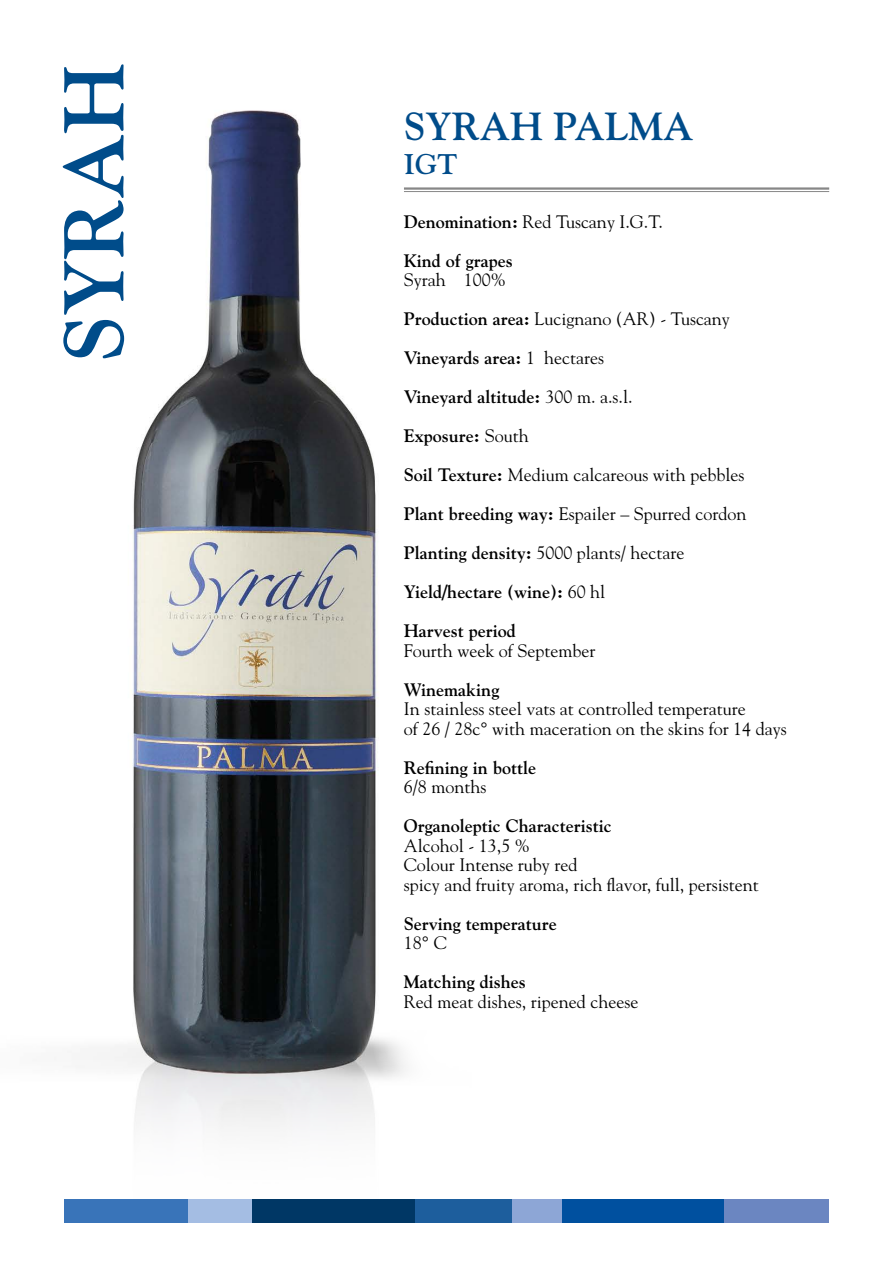
<style>
.page{position:relative;width:893px;height:1263px;background:#fff}
.page>*{position:absolute;margin:0;border:0;box-sizing:border-box;transform-origin:0 0}
.t1{font:700 84px "Goudy";color:#004c8a}
.t2{font:700 39px "Goudy";color:#004c8a}
.t3{font:700 28.35px "Goudy";color:#004c8a}
.t4{font:700 18px/39px "Goudy";color:#000}
.t5{font:18px/19.5px "Goudy";color:#000}
.s1{font-weight:400}
</style>
<div class="page">
<img style="left:93px;top:110px;width:285px;height:1019px">
<svg style="left:369px;top:975px;width:37px;height:145px"></svg>
<hr style="left:404px;top:187px;width:425px;height:3px;background:#878787">
<hr style="left:404px;top:191px;width:425px;height:1px;background:#878787">
<div style="left:64px;top:1199px;width:124px;height:23px;background:#3974b9"></div>
<div style="left:188px;top:1199px;width:64px;height:23px;background:#a4bde3"></div>
<div style="left:252px;top:1199px;width:163px;height:23px;background:#003765"></div>
<div style="left:561px;top:1199px;width:163px;height:23px;background:#00509f"></div>
<div style="left:415px;top:1199px;width:98px;height:23px;background:#1d5e9d"></div>
<div style="left:512px;top:1199px;width:49px;height:23px;background:#8da6d6"></div>
<div style="left:724px;top:1199px;width:105px;height:23px;background:#6b86c1"></div>
<h1 class="t1" style="left:44px;top:362px;width:300px;rotate:-90deg">SYRAH</h1>
<h2 class="t2" style="left:404px;top:103px;width:291px">SYRAH PALMA</h2>
<h3 class="t3" style="left:404px;top:148px;width:55px">IGT</h3>
<p class="t4" style="left:404px;top:202px;width:261px">Denomination: <span class="s1">Red Tuscany I.G.T.<br></span>Kind of grapes</p>
<p class="t4" style="left:404px;top:260px;width:344px"><span class="s1">Syrah 100%<br></span>Production area: <span class="s1">Lucignano (AR) - Tuscany<br></span>Vineyards area: <span class="s1">1 hectares<br></span>Vineyard altitude: <span class="s1">300 m. a.s.l.<br></span>Exposure: <span class="s1">South<br></span>Soil Texture: <span class="s1">Medium calcareous with pebbles<br></span>Plant breeding way: <span class="s1">Espailer – Spurred cordon<br></span>Planting density: <span class="s1">5000 plants/ hectare<br></span>Yield/hectare (wine): <span class="s1">60 hl<br></span>Harvest period</p>
<p class="t5" style="left:404px;top:640px;width:193px">Fourth week of September</p>
<p class="t4" style="left:404px;top:670px;width:97px">Winemaking</p>
<p class="t5" style="left:404px;top:699px;width:384px">In stainless steel vats at controlled temperature<br>of 26 / 28c° with maceration on the skins for 14 days</p>
<p class="t4" style="left:404px;top:748px;width:134px">Refining in bottle</p>
<p class="t5" style="left:404px;top:777px;width:84px">6/8 months</p>
<p class="t4" style="left:404px;top:806px;width:209px">Organoleptic Characteristic</p>
<p class="t5" style="left:404px;top:835px;width:356px">Alcohol - 13,5 %<br>Colour Intense ruby red<br>spicy and fruity aroma, rich flavor, full, persistent</p>
<p class="t4" style="left:404px;top:904px;width:154px">Serving temperature</p>
<p class="t5" style="left:404px;top:933px;width:44px">18° C</p>
<p class="t4" style="left:404px;top:962px;width:124px">Matching dishes</p>
<p class="t5" style="left:404px;top:991px;width:236px">Red meat dishes, ripened cheese</p>
</div>
